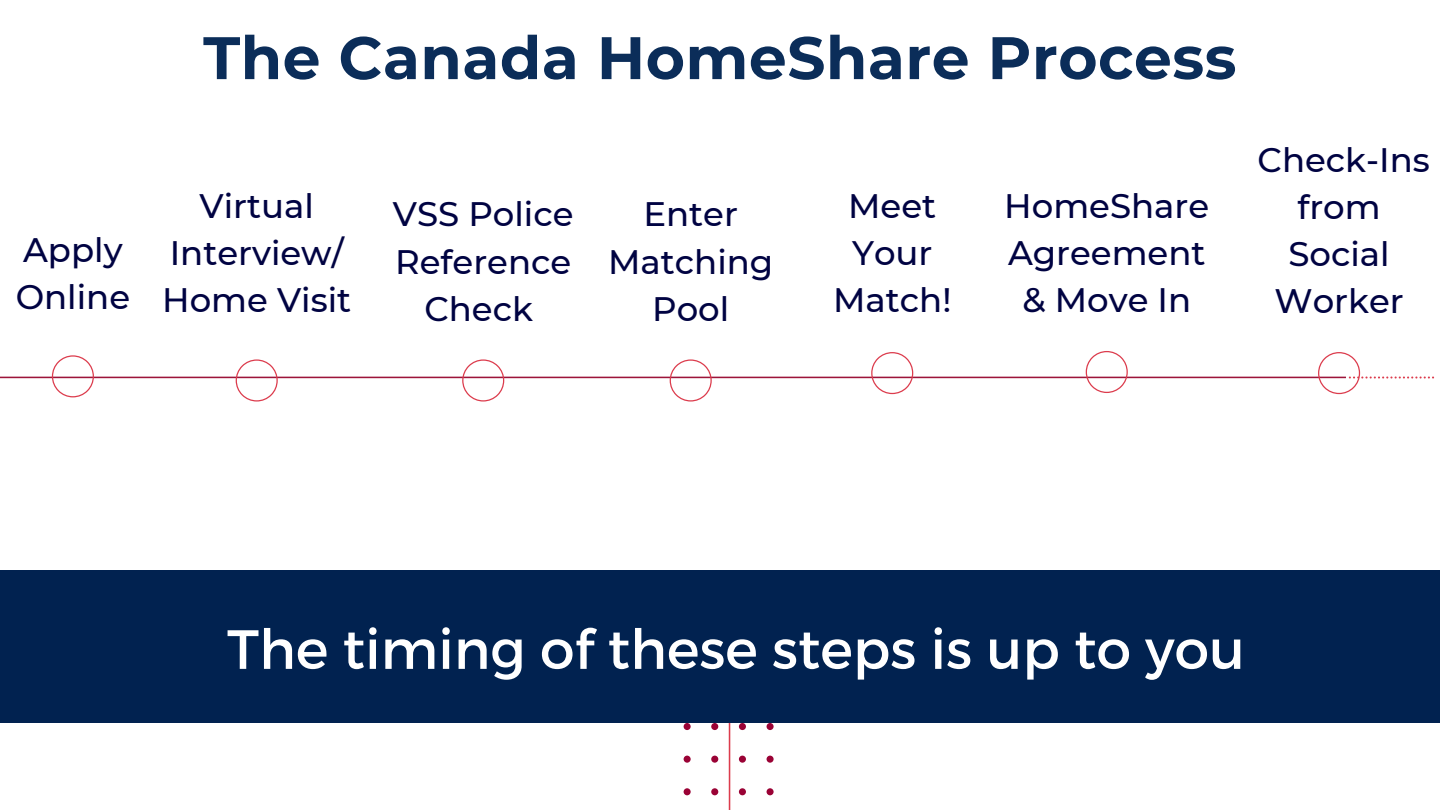
<style>
.page{position:relative;width:1440px;height:810px;background:#fff}
.page>*{position:absolute;margin:0;border:0;box-sizing:border-box;transform-origin:0 0}
.t1{font:700 59.9px "Montserrat";letter-spacing:.01em;color:#0b2d59}
.t2{font:55.2px "Montserrat";color:#fff}
.t3{font:500 33.9px/47.2px "Montserrat";color:#000342;text-align:center}
</style>
<div class="page">
<div style="left:0;top:570px;width:1440px;height:153px;background:#012250"></div>
<svg style="left:0;top:351px;width:1434px;height:51px"></svg>
<svg style="left:684px;top:723px;width:90px;height:87px"></svg>
<p class="t3" style="left:16px;top:226px;width:116px;text-align:left">Apply<br>Online</p>
<h1 class="t1" style="left:203px;top:21px;width:1035px">The Canada HomeShare Process</h1>
<p class="t3" style="left:162px;top:182px;width:191px">Virtual<br>Interview/<br>Home Visit</p>
<p class="t3" style="left:393px;top:191px;width:182px">VSS Police<br>Reference<br>Check</p>
<p class="t3" style="left:833px;top:182px;width:120px">Meet<br>Your<br>Match!</p>
<p class="t3" style="left:1004px;top:182px;width:206px">HomeShare<br>Agreement &amp; Move In</p>
<p class="t3" style="left:608px;top:191px;width:167px">Enter<br>Matching<br>Pool</p>
<p class="t3" style="left:1257px;top:136px;width:174px">Check-Ins from<br>Social<br>Worker</p>
<h2 class="t2" style="left:227px;top:613px;width:1019px">The timing of these steps is up to you</h2>
</div>
